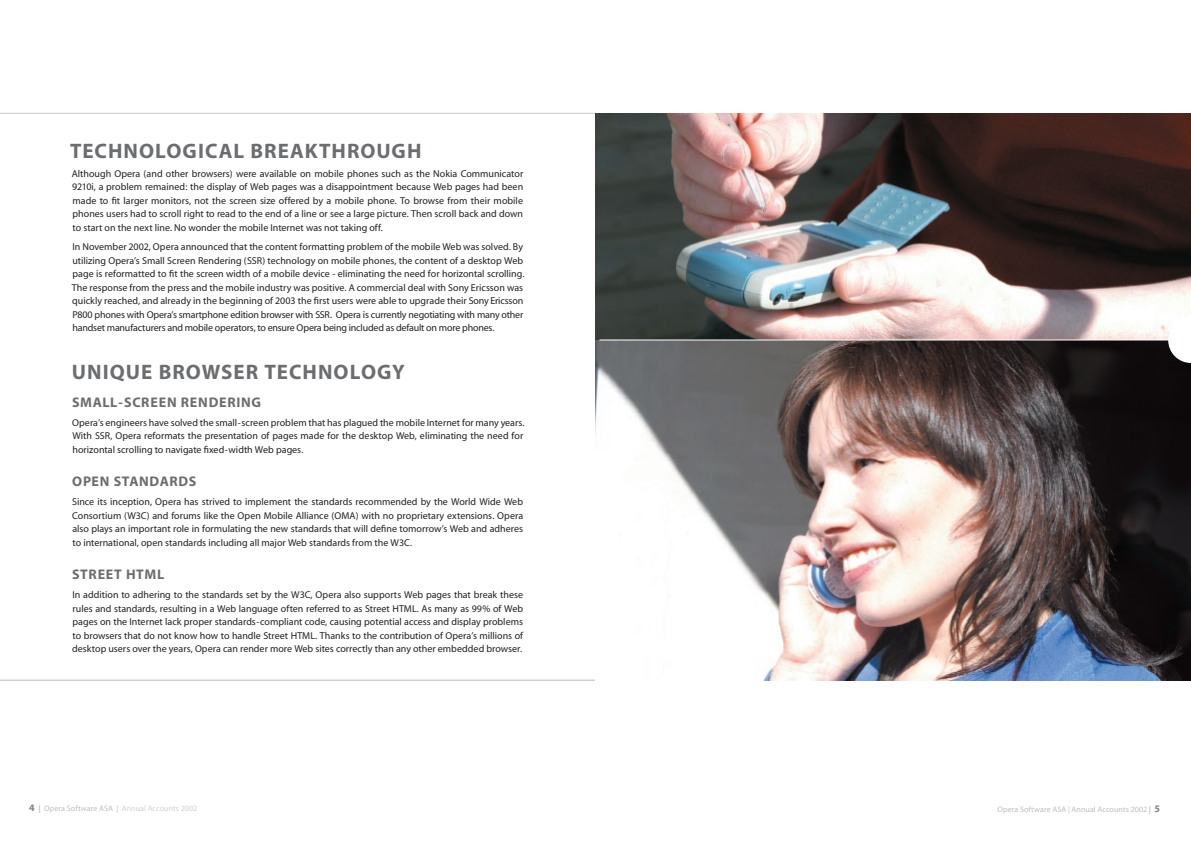
<style>
.page{position:relative;width:1191px;height:842px;background:#fff}
.page>*{position:absolute;margin:0;border:0;box-sizing:border-box;transform-origin:0 0}
.t1{font:700 21px "Myriad";letter-spacing:.05em;color:#6c6d70}
.t2{font:700 14px "Myriad";letter-spacing:.05em;color:#6c6d70}
.t3{font:10px/13.5px "Myriad";color:#231f20;text-align:justify}
.t4{font:8px "Myriad";letter-spacing:.01em;color:#cfd0d2}
.t5{font:8px "Myriad";letter-spacing:.01em;color:#bcbdc0}
.s1{font-weight:700;font-size:10px;color:#808285}
.s2{font-weight:700;color:#bcbdc0}
.s3{color:#bcbdc0}
.s4{font-weight:700}
</style>
<div class="page">
<hr style="left:0;top:113px;width:595px;height:1px;background:#d1d2d4">
<hr style="left:0;top:680px;width:595px;height:1px;background:#d1d2d4">
<hr style="left:595px;top:680px;width:596px;height:1px;background:#d1d2d4">
<hr style="left:595px;top:113px;width:596px;height:1px;background:#d1d2d4">
<img style="left:595px;top:114px;width:596px;height:566px">
<svg style="left:1168px;top:317px;width:23px;height:46px"></svg>
<hr style="left:599px;top:339px;width:571px;height:1px;background:#fff">
<h1 class="t1" style="left:70px;top:140px;width:353px">TECHNOLOGICAL BREAKTHROUGH</h1>
<p class="t3" style="left:72px;top:167px;width:453px">Although Opera (and other browsers) were available on mobile phones such as the Nokia Communicator 9210i, a problem remained: the display of Web pages was a disappointment because Web pages had been made to fit larger monitors, not the screen size offered by a mobile phone. To browse from their mobile phones users had to scroll right to read to the end of a line or see a large picture. Then scroll back and down to start on the next line. No wonder the mobile Internet was not taking off.</p>
<p class="t3" style="left:72px;top:240px;width:454px;text-align:left">In November 2002, Opera announced that the content formatting problem of the mobile Web was solved. By utilizing Opera’s Small Screen Rendering (SSR) technology on mobile phones, the content of a desktop Web page is reformatted to fit the screen width of a mobile device - eliminating the need for horizontal scrolling.<br>The response from the press and the mobile industry was positive. A commercial deal with Sony Ericsson was quickly reached, and already in the beginning of 2003 the first users were able to upgrade their Sony Ericsson P800 phones with Opera’s smartphone edition browser with SSR. Opera is currently negotiating with many other handset manufacturers and mobile operators, to ensure Opera being included as default on more phones.</p>
<h1 class="t1" style="left:72px;top:361px;width:334px">UNIQUE BROWSER TECHNOLOGY</h1>
<h2 class="t2" style="left:72px;top:395px;width:191px">SMALL-SCREEN RENDERING</h2>
<p class="t3" style="left:72px;top:416px;width:454px;text-align:left">Opera’s engineers have solved the small-screen problem that has plagued the mobile Internet for many years.<br>With SSR, Opera reformats the presentation of pages made for the desktop Web, eliminating the need for horizontal scrolling to navigate fixed-width Web pages.</p>
<h2 class="t2" style="left:72px;top:474px;width:126px">OPEN STANDARDS</h2>
<p class="t3" style="left:72px;top:496px;width:452px">Since its inception, Opera has strived to implement the standards recommended by the World Wide Web Consortium (W3C) and forums like the Open Mobile Alliance (OMA) with no proprietary extensions. Opera also plays an important role in formulating the new standards that will define tomorrow’s Web and adheres to international, open standards including all major Web standards from the W3C.</p>
<h2 class="t2" style="left:72px;top:567px;width:94px">STREET HTML</h2>
<p class="t3" style="left:72px;top:589px;width:452px">In addition to adhering to the standards set by the W3C, Opera also supports Web pages that break these rules and standards, resulting in a Web language often referred to as Street HTML. As many as 99% of Web pages on the Internet lack proper standards-compliant code, causing potential access and display problems to browsers that do not know how to handle Street HTML. Thanks to the contribution of Opera’s millions of desktop users over the years, Opera can render more Web sites correctly than any other embedded browser.</p>
<p class="t4" style="left:29px;top:804px;width:170px"><span class="s1">4</span> <span class="s2">|</span> <span class="s3">Opera Software ASA |</span> Annual Accounts 2002</p>
<p class="t5" style="left:997px;top:805px;width:164px">Opera Software ASA | Annual Accounts 2002 <span class="s4">|</span> <span class="s1">5</span></p>
</div>
